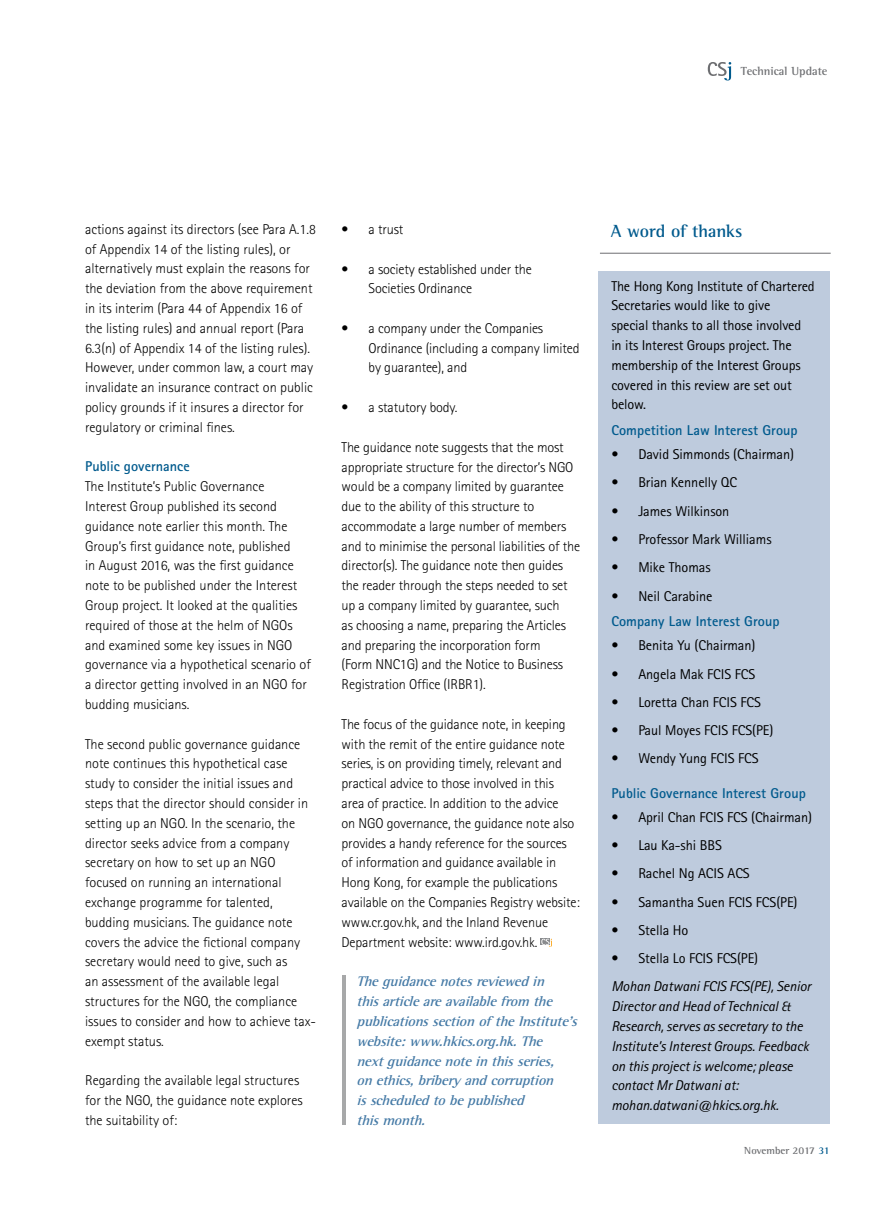
<style>
.page{position:relative;width:893px;height:1212px;background:#fff}
.page>*{position:absolute;margin:0;border:0;box-sizing:border-box;transform-origin:0 0}
.t1{font:700 18px "Rotis Semi Serif";letter-spacing:-.005em;color:#005a8d}
.t2{font:300 14.25px/19.8px "Rotis Sans Serif";color:#000}
.t3{font:14.25px/19.8px "Rotis Sans Serif";letter-spacing:-.005em;color:#000}
.t4{font:italic 700 14.25px/19.8px "Rotis Semi Serif";color:#457aa6}
.t5{font:italic 14.25px/19.8px "Rotis Sans Serif";letter-spacing:-.005em;color:#000}
.t6{font:700 14.25px "Rotis Sans Serif";letter-spacing:.005em;color:#005a8d}
.t7{font:700 12px "Rotis Semi Serif";color:#6d6e71}
.t8{font:700 10.5px "Rotis Semi Serif";color:#6d6e71}
.s1{color:#005a8d}
</style>
<div class="page">
<svg style="left:708px;top:62px;width:23px;height:18px"></svg>
<svg style="left:541px;top:939px;width:11px;height:8px"></svg>
<div style="left:598px;top:271px;width:232px;height:852px;background:#becbdd"></div>
<hr style="left:600px;top:253px;width:231px;height:1px;background:#6d6e71">
<hr style="left:342px;top:975px;width:4px;height:150px;background:#a7a8a9">
<p class="t7" style="left:741px;top:64px;width:88px">Technical Update</p>
<p class="t2" style="left:85px;top:219px;width:232px">actions against its directors (see Para A.1.8 of Appendix 14 of the listing rules), or alternatively must explain the reasons for the deviation from the above requirement in its interim (Para 44 of Appendix 16 of the listing rules) and annual report (Para 6.3(n) of Appendix 14 of the listing rules).<br>However, under common law, a court may invalidate an insurance contract on public policy grounds if it insures a director for regulatory or criminal fines.</p>
<p class="t6" style="left:85px;top:458px;width:106px">Public governance</p>
<p class="t2" style="left:85px;top:476px;width:227px">The Institute’s Public Governance<br>Interest Group published its second guidance note earlier this month. The Group’s first guidance note, published<br>in August 2016, was the first guidance note to be published under the Interest Group project. It looked at the qualities required of those at the helm of NGOs and examined some key issues in NGO governance via a hypothetical scenario of a director getting involved in an NGO for budding musicians.</p>
<p class="t2" style="left:85px;top:734px;width:233px">The second public governance guidance note continues this hypothetical case study to consider the initial issues and steps that the director should consider in setting up an NGO. In the scenario, the director seeks advice from a company secretary on how to set up an NGO focused on running an international exchange programme for talented, budding musicians. The guidance note covers the advice the fictional company secretary would need to give, such as<br>an assessment of the available legal structures for the NGO, the compliance issues to consider and how to achieve tax&shy;exempt status.</p>
<p class="t2" style="left:85px;top:1070px;width:219px">Regarding the available legal structures for the NGO, the guidance note explores the suitability of:</p>
<p class="t2" style="left:342px;top:219px;width:63px">• a trust</p>
<p class="t2" style="left:369px;top:259px;width:165px;text-indent:-27px">• a society established under the<br>Societies Ordinance</p>
<p class="t2" style="left:369px;top:318px;width:213px;text-indent:-27px">• a company under the Companies<br>Ordinance (including a company limited by guarantee), and</p>
<p class="t2" style="left:342px;top:397px;width:117px">• a statutory body.</p>
<p class="t2" style="left:342px;top:437px;width:240px">The guidance note suggests that the most appropriate structure for the director’s NGO would be a company limited by guarantee due to the ability of this structure to accommodate a large number of members and to minimise the personal liabilities of the director(s). The guidance note then guides the reader through the steps needed to set up a company limited by guarantee, such<br>as choosing a name, preparing the Articles and preparing the incorporation form<br>(Form NNC1G) and the Notice to Business Registration Office (IRBR1).</p>
<p class="t2" style="left:342px;top:714px;width:240px">The focus of the guidance note, in keeping with the remit of the entire guidance note series, is on providing timely, relevant and practical advice to those involved in this area of practice. In addition to the advice<br>on NGO governance, the guidance note also provides a handy reference for the sources of information and guidance available in Hong Kong, for example the publications available on the Companies Registry website: www.cr.gov.hk, and the Inland Revenue Department website: www.ird.gov.hk.</p>
<p class="t4" style="left:356px;top:971px;width:226px">Theguidancenotesreviewedin thisarticleareavailablefrom the publicationssectionof theInstitute’s website:www.hkics.org.hk.The nextguidancenoteinthisseries, onethics,bribery andcorruption isscheduledtobepublished thismonth.</p>
<p class="t1" style="left:611px;top:220px;width:133px">A word of thanks</p>
<p class="t3" style="left:611px;top:276px;width:205px">The Hong Kong Institute of Chartered<br>Secretaries would like to give<br>special thanks to all those involved in its Interest Groups project. The membership of the Interest Groups covered in this review are set out below.</p>
<p class="t6" style="left:611px;top:421px;width:188px">Competition Law Interest Group</p>
<p class="t3" style="left:611px;top:444px;width:184px">• David Simmonds (Chairman)</p>
<p class="t3" style="left:611px;top:472px;width:127px">• Brian Kennelly QC</p>
<p class="t3" style="left:611px;top:501px;width:120px">• James Wilkinson</p>
<p class="t3" style="left:611px;top:529px;width:162px">• Professor Mark Williams</p>
<p class="t3" style="left:611px;top:557px;width:101px">• Mike Thomas</p>
<p class="t3" style="left:611px;top:586px;width:103px">• Neil Carabine</p>
<p class="t6" style="left:611px;top:612px;width:170px">Company Law Interest Group</p>
<p class="t3" style="left:611px;top:635px;width:146px">• Benita Yu (Chairman)</p>
<p class="t3" style="left:611px;top:664px;width:145px">• Angela Mak FCIS FCS</p>
<p class="t3" style="left:611px;top:692px;width:151px">• Loretta Chan FCIS FCS</p>
<p class="t3" style="left:611px;top:720px;width:164px">• Paul Moyes FCIS FCS(PE)</p>
<p class="t3" style="left:611px;top:749px;width:149px">• Wendy Yung FCIS FCS</p>
<p class="t6" style="left:611px;top:784px;width:196px">Public Governance Interest Group</p>
<p class="t3" style="left:611px;top:807px;width:202px">• April Chan FCIS FCS (Chairman)</p>
<p class="t3" style="left:611px;top:835px;width:112px">• Lau Ka-shi BBS</p>
<p class="t3" style="left:611px;top:863px;width:140px">• Rachel Ng ACIS ACS</p>
<p class="t3" style="left:611px;top:892px;width:188px">• Samantha Suen FCIS FCS(PE)</p>
<p class="t3" style="left:611px;top:920px;width:79px">• Stella Ho</p>
<p class="t3" style="left:611px;top:948px;width:148px">• Stella Lo FCIS FCS(PE)</p>
<p class="t5" style="left:611px;top:977px;width:201px">Mohan Datwani FCIS FCS(PE), Senior Director and Head of Technical &amp; Research, serves as secretary to the Institute’s Interest Groups. Feedback on this project is welcome; please contact Mr Datwani at: mohan.datwani@hkics.org.hk.</p>
<p class="t8" style="left:744px;top:1144px;width:87px">November 2017 <span class="s1">31</span></p>
</div>
